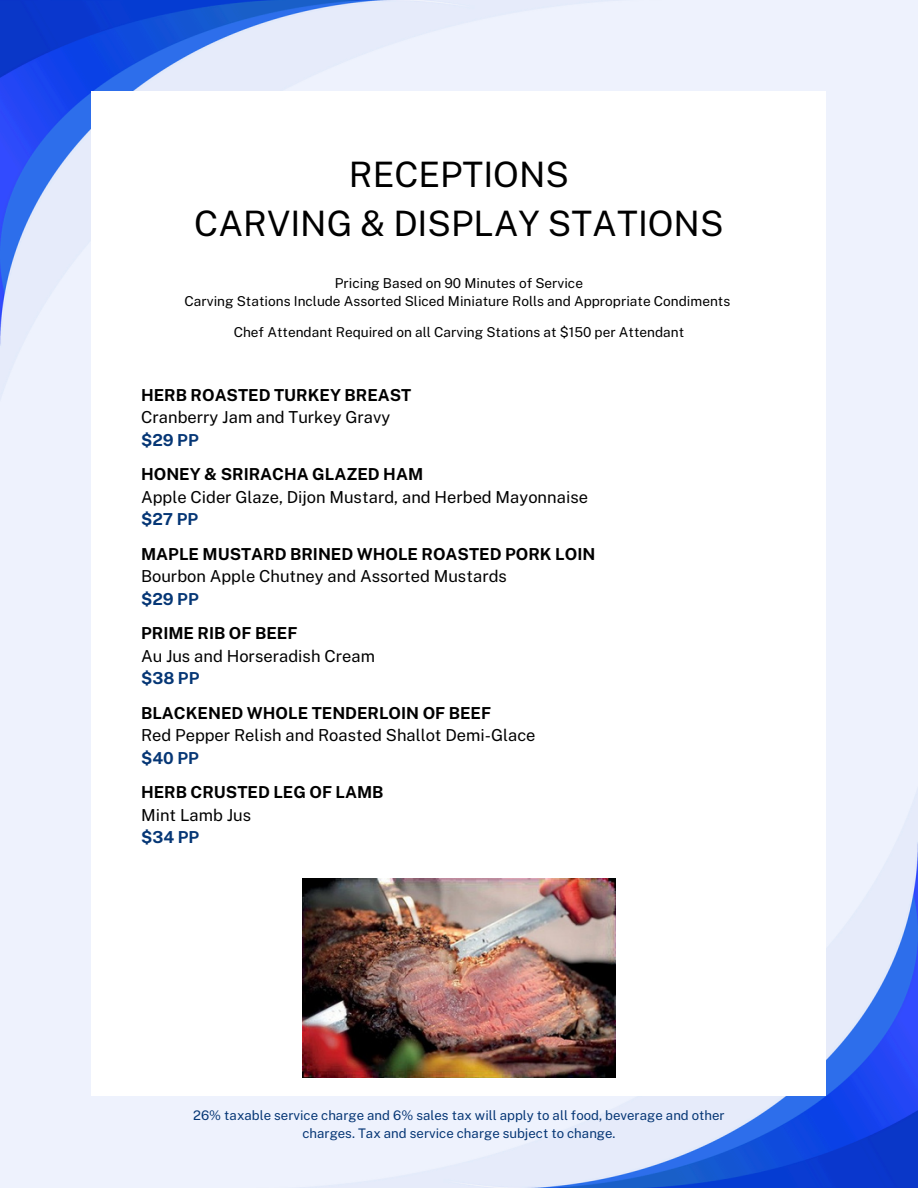
<style>
.page{position:relative;width:918px;height:1188px;background:#eef2fd}
.page>*{position:absolute;margin:0;border:0;box-sizing:border-box;transform-origin:0 0}
.t1{font:35.1px/48.8px "Public Sans";color:#000;text-align:center}
.t2{font:16.5px/22.5px "Public Sans";color:#000}
.t3{font:700 16.5px/22.5px "Public Sans";color:#000}
.t4{font:13.65px "Public Sans";color:#000}
.t5{font:13.2px/17.5px "Public Sans";color:#053675;text-align:center}
.s1{font-weight:700}
.s2{font-weight:700;color:#053675}
.s3{font-weight:400}
.s4{color:#053675}
</style>
<div class="page">
<img style="left:304px;top:793px;width:614px;height:395px">
<img style="left:0;top:0;width:672px;height:402px">
<div style="left:92px;top:92px;width:734px;height:1004px;background:#fff"></div>
<img style="left:303px;top:878px;width:313px;height:199px">
<p class="t1" style="left:194px;top:150px;width:531px">RECEPTIONS<br>CARVING &amp; DISPLAY STATIONS</p>
<h1 class="t4" style="left:335px;top:275px;width:250px">Pricing Based on 90 Minutes of Service</h1>
<p class="t4" style="left:184px;top:293px;width:547px">Carving Stations Include Assorted Sliced Miniature Rolls and Appropriate Condiments</p>
<p class="t4" style="left:234px;top:324px;width:452px">Chef Attendant Required on all Carving Stations at $150 per Attendant</p>
<p class="t2" style="left:141px;top:384px;width:272px"><span class="s1">HERB ROASTED TURKEY BREAST<br></span>Cranberry Jam and Turkey Gravy <span class="s2">$29 PP</span></p>
<h2 class="t2" style="left:141px;top:463px;width:448px"><span class="s1">HONEY &amp; SRIRACHA GLAZED HAM<br></span>Apple Cider Glaze, Dijon Mustard, and Herbed Mayonnaise <span class="s2">$27 PP</span></h2>
<h2 class="t3" style="left:141px;top:543px;width:456px">MAPLE MUSTARD BRINED WHOLE ROASTED PORK LOIN<br><span class="s3">Bourbon Apple Chutney and Assorted Mustards<br></span><span class="s4">$29 PP</span></h2>
<h2 class="t2" style="left:141px;top:622px;width:235px"><span class="s1">PRIME RIB OF BEEF<br></span>Au Jus and Horseradish Cream <span class="s2">$38 PP</span></h2>
<h2 class="t2" style="left:141px;top:702px;width:396px"><span class="s1">BLACKENED WHOLE TENDERLOIN OF BEEF<br></span>Red Pepper Relish and Roasted Shallot Demi-Glace <span class="s2">$40 PP</span></h2>
<h2 class="t3" style="left:141px;top:781px;width:244px">HERB CRUSTED LEG OF LAMB<br><span class="s3">Mint Lamb Jus<br></span><span class="s4">$34 PP</span></h2>
<h2 class="t5" style="left:193px;top:1107px;width:533px">26% taxable service charge and 6% sales tax will apply to all food, beverage and other charges. Tax and service charge subject to change.</h2>
</div>
